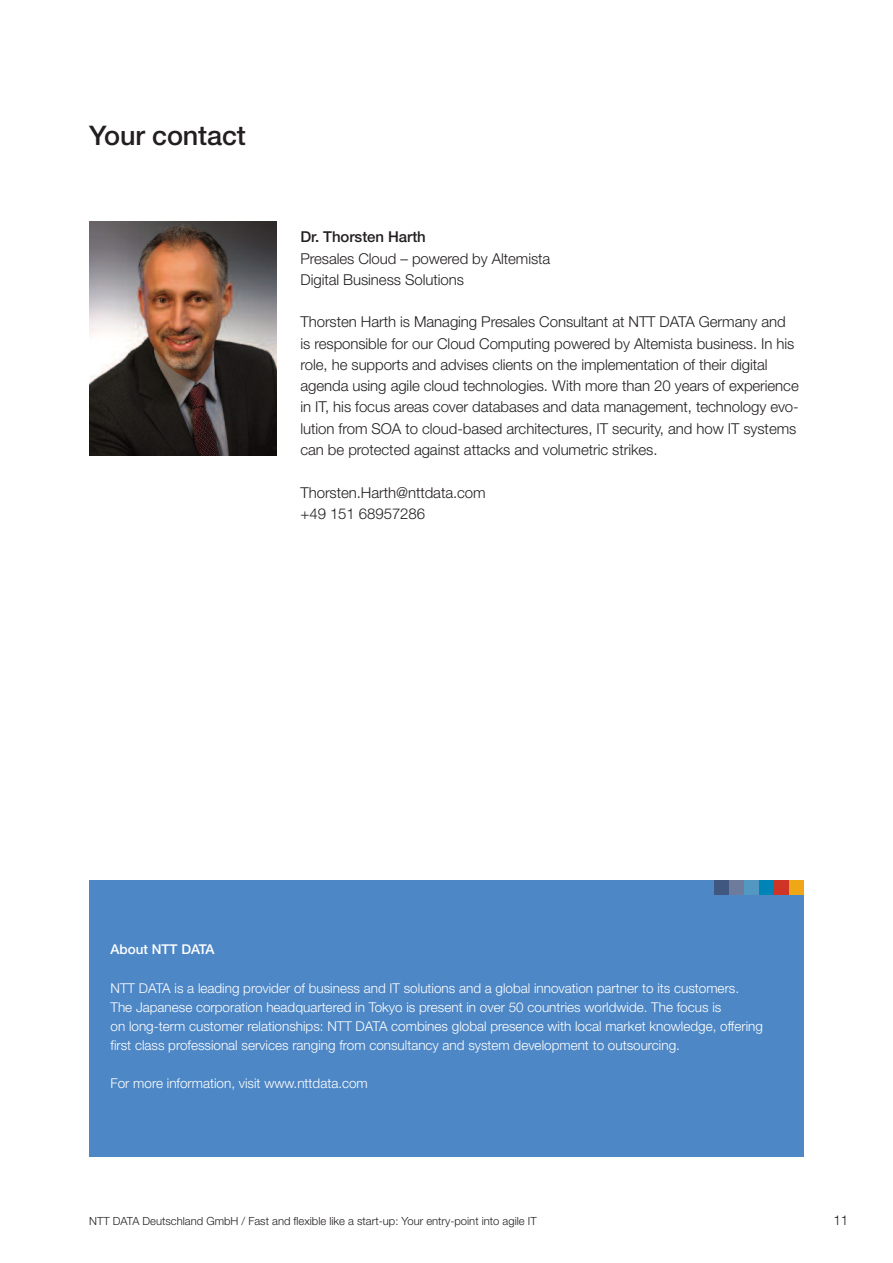
<style>
.page{position:relative;width:893px;height:1263px;background:#fff}
.page>*{position:absolute;margin:0;border:0;box-sizing:border-box;transform-origin:0 0}
.t1{font:500 27px "Helvetica Neue LT Std";letter-spacing:-.005em;color:#231f20}
.t2{font:300 15px/21.3px "Helvetica Neue LT Std";letter-spacing:-.005em;color:#231f20}
.t3{font:500 15px "Helvetica Neue LT Std";letter-spacing:-.005em;color:#231f20}
.t4{font:300 13.5px/19.2px "Helvetica Neue LT Std";color:#fff}
.t5{font:500 13.5px "Helvetica Neue LT Std";color:#fff}
.t6{font:300 13.5px "Helvetica Neue LT Std";color:#231f20}
.t7{font:300 11.25px "Helvetica Neue LT Std";color:#231f20}
</style>
<div class="page">
<div style="left:89px;top:880px;width:715px;height:277px;background:#4d87c6"></div>
<div style="left:789px;top:880px;width:15px;height:15px;background:#efa715"></div>
<div style="left:774px;top:880px;width:15px;height:15px;background:#cf3527"></div>
<div style="left:759px;top:880px;width:15px;height:15px;background:#0083b6"></div>
<div style="left:744px;top:880px;width:15px;height:15px;background:#5298c1"></div>
<div style="left:729px;top:880px;width:15px;height:15px;background:#6d7b9c"></div>
<div style="left:714px;top:880px;width:15px;height:15px;background:#40577f"></div>
<img style="left:89px;top:221px;width:187px;height:234px">
<h1 class="t1" style="left:89px;top:126px;width:158px">Your contact</h1>
<p class="t3" style="left:300px;top:232px;width:127px">Dr. Thorsten Harth</p>
<p class="t2" style="left:300px;top:249px;width:251px">Presales Cloud – powered by Altemista<br>Digital Business Solutions</p>
<p class="t2" style="left:300px;top:313px;width:500px">Thorsten Harth is Managing Presales Consultant at NTT DATA Germany and is responsible for our Cloud Computing powered by Altemista business. In his role, he supports and advises clients on the implementation of their digital agenda using agile cloud technologies. With more than 20 years of experience in IT, his focus areas cover databases and data management, technology evo&shy;lution from SOA to cloud-based architectures, IT security, and how IT systems can be protected against attacks and volumetric strikes.</p>
<p class="t2" style="left:300px;top:483px;width:187px">Thorsten.Harth@nttdata.com +49 151 68957286</p>
<p class="t5" style="left:111px;top:945px;width:106px">About NTT DATA</p>
<p class="t4" style="left:111px;top:979px;width:654px">NTT DATA is a leading provider of business and IT solutions and a global innovation partner to its customers.<br>The Japanese corporation headquartered in Tokyo is present in over 50 countries worldwide. The focus is<br>on long-term customer relationships: NTT DATA combines global presence with local market knowledge, offering first class professional services ranging from consultancy and system development to outsourcing.</p>
<p class="t4" style="left:111px;top:1075px;width:259px">For more information, visit www.nttdata.com</p>
<p class="t7" style="left:89px;top:1217px;width:449px">NTT DATA Deutschland GmbH / Fast and flexible like a start-up: Your entry-point into agile IT</p>
<p class="t6" style="left:833px;top:1215px;width:17px">11</p>
</div>
